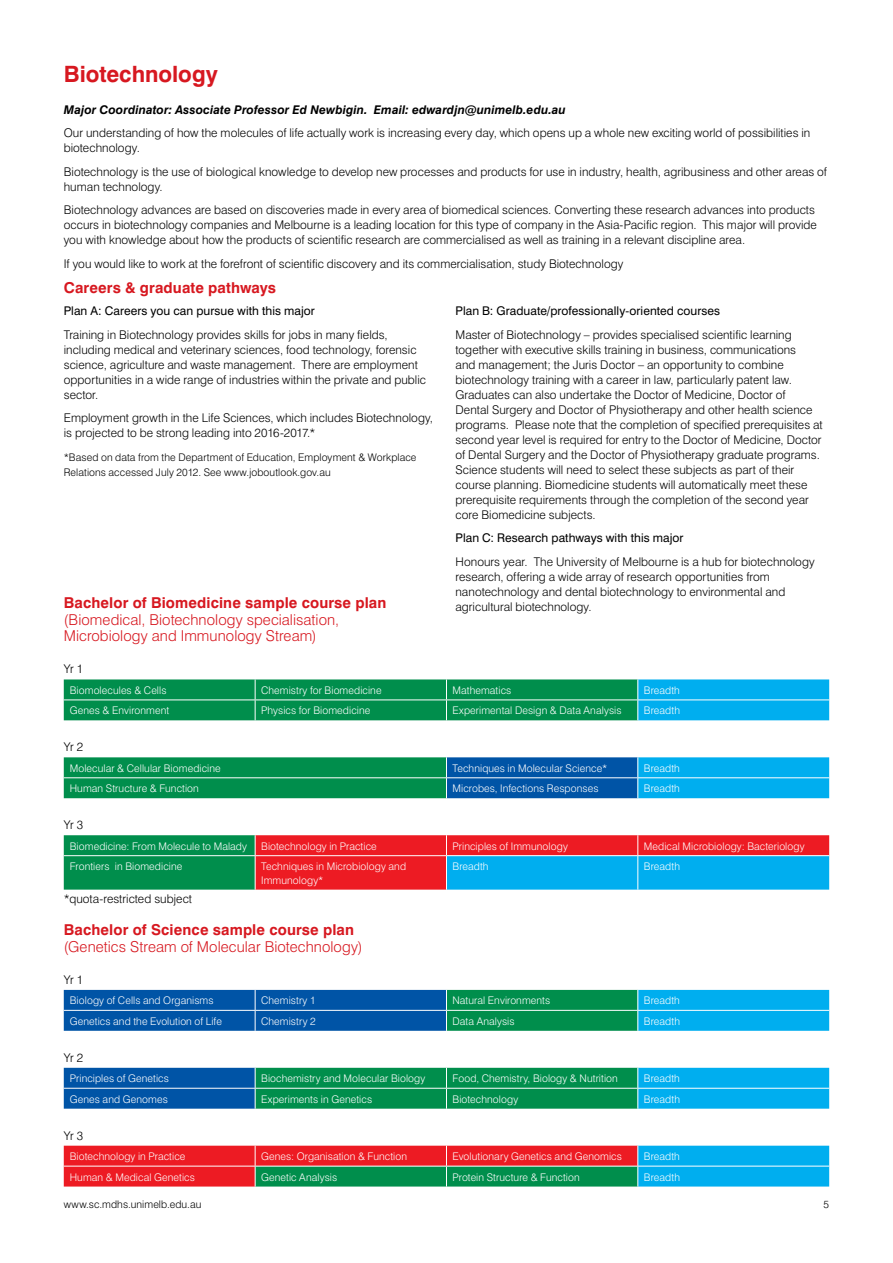
<style>
.page{position:relative;width:893px;height:1263px;background:#fff}
.page>*{position:absolute;margin:0;border:0;box-sizing:border-box;transform-origin:0 0}
.t1{font:700 22.5px "Swiss 721 BT";color:#d71820}
.t2{font:300 15px/16.5px "Swiss 721 BT";letter-spacing:.005em;color:#d71820}
.t3{font:700 15px "Swiss 721 BT";letter-spacing:.005em;color:#d71820}
.t4{font:300 12px/15px "Swiss 721 BT";color:#000}
.t5{font:12px "Swiss 721 BT";letter-spacing:.005em;color:#000}
.t6{font:italic 700 12px "Swiss 721 BT";letter-spacing:.005em;color:#000}
.t7{font:300 10.5px/13.5px "Swiss 721 BT";letter-spacing:.005em;color:#fff}
.t8{font:300 10.5px/15px "Swiss 721 BT";letter-spacing:.01em;color:#000}
</style>
<div class="page">
<svg style="left:64px;top:679px;width:765px;height:41px;background:#0a9a7a"></svg>
<svg style="left:64px;top:757px;width:765px;height:41px;background:#098b8f"></svg>
<svg style="left:64px;top:835px;width:765px;height:55px;background:#69686f"></svg>
<hr style="left:64px;top:855px;width:191px;height:1px;background:#fff">
<hr style="left:255px;top:855px;width:191px;height:1px;background:#fff">
<hr style="left:255px;top:856px;width:1px;height:34px;background:#fff">
<hr style="left:446px;top:855px;width:192px;height:1px;background:#fff">
<hr style="left:446px;top:856px;width:1px;height:34px;background:#fff">
<hr style="left:638px;top:855px;width:191px;height:1px;background:#fff">
<hr style="left:637px;top:856px;width:1px;height:34px;background:#fff">
<svg style="left:64px;top:990px;width:765px;height:41px;background:#087da4"></svg>
<svg style="left:64px;top:1068px;width:765px;height:41px;background:#098b8f"></svg>
<svg style="left:64px;top:1146px;width:765px;height:40px;background:#7a6064"></svg>
<h1 class="t1" style="left:64px;top:60px;width:156px">Biotechnology</h1>
<p class="t6" style="left:64px;top:102px;width:503px">Major Coordinator: Associate Professor Ed Newbigin. Email: edwardjn@unimelb.edu.au</p>
<p class="t4" style="left:64px;top:125px;width:748px">Our understanding of how the molecules of life actually work is increasing every day, which opens up a whole new exciting world of possibilities in biotechnology.</p>
<p class="t4" style="left:64px;top:164px;width:765px">Biotechnology is the use of biological knowledge to develop new processes and products for use in industry, health, agribusiness and other areas of human technology.</p>
<p class="t4" style="left:64px;top:203px;width:755px">Biotechnology advances are based on discoveries made in every area of biomedical sciences. Converting these research advances into products occurs in biotechnology companies and Melbourne is a leading location for this type of company in the Asia-Pacific region. This major will provide you with knowledge about how the products of scientific research are commercialised as well as training in a relevant discipline area.</p>
<p class="t4" style="left:64px;top:256px;width:561px">If you would like to work at the forefront of scientific discovery and its commercialisation, study Biotechnology</p>
<p class="t3" style="left:64px;top:278px;width:214px">Careers &amp; graduate pathways</p>
<p class="t5" style="left:455px;top:304px;width:266px">Plan B: Graduate/professionally-oriented courses</p>
<p class="t4" style="left:455px;top:327px;width:369px">Master of Biotechnology – provides specialised scientific learning together with executive skills training in business, communications<br>and management; the Juris Doctor – an opportunity to combine biotechnology training with a career in law, particularly patent law.<br>Graduates can also undertake the Doctor of Medicine, Doctor of<br>Dental Surgery and Doctor of Physiotherapy and other health science programs. Please note that the completion of specified prerequisites at second year level is required for entry to the Doctor of Medicine, Doctor of Dental Surgery and the Doctor of Physiotherapy graduate programs.<br>Science students will need to select these subjects as part of their course planning. Biomedicine students will automatically meet these prerequisite requirements through the completion of the second year core Biomedicine subjects.</p>
<p class="t5" style="left:455px;top:531px;width:230px">Plan C: Research pathways with this major</p>
<p class="t4" style="left:455px;top:554px;width:361px">Honours year. The University of Melbourne is a hub for biotechnology research, offering a wide array of research opportunities from nanotechnology and dental biotechnology to environmental and agricultural biotechnology.</p>
<p class="t5" style="left:64px;top:304px;width:253px">Plan A: Careers you can pursue with this major</p>
<p class="t4" style="left:64px;top:327px;width:364px">Training in Biotechnology provides skills for jobs in many fields, including medical and veterinary sciences, food technology, forensic science, agriculture and waste management. There are employment opportunities in a wide range of industries within the private and public sector.</p>
<p class="t4" style="left:64px;top:410px;width:371px">Employment growth in the Life Sciences, which includes Biotechnology, is projected to be strong leading into 2016-2017.*</p>
<p class="t8" style="left:64px;top:449px;width:354px">*Based on data from the Department of Education, Employment &amp; Workplace<br>Relations accessed July 2012. See www.joboutlook.gov.au</p>
<p class="t3" style="left:64px;top:594px;width:324px">Bachelor of Biomedicine sample course plan</p>
<p class="t2" style="left:64px;top:611px;width:277px">(Biomedical, Biotechnology specialisation,<br>Microbiology and Immunology Stream)</p>
<p class="t4" style="left:64px;top:662px;width:21px">Yr 1</p>
<p class="t7" style="left:70px;top:683px;width:98px">Biomolecules &amp; Cells</p>
<p class="t7" style="left:261px;top:683px;width:122px">Chemistry for Biomedicine</p>
<p class="t7" style="left:452px;top:683px;width:60px">Mathematics</p>
<p class="t7" style="left:644px;top:683px;width:38px">Breadth</p>
<p class="t7" style="left:70px;top:704px;width:101px">Genes &amp; Environment</p>
<p class="t7" style="left:261px;top:704px;width:111px">Physics for Biomedicine</p>
<p class="t7" style="left:452px;top:704px;width:170px">Experimental Design &amp; Data Analysis</p>
<p class="t7" style="left:644px;top:704px;width:38px">Breadth</p>
<p class="t4" style="left:64px;top:739px;width:21px">Yr 2</p>
<p class="t7" style="left:70px;top:761px;width:152px">Molecular &amp; Cellular Biomedicine</p>
<p class="t7" style="left:452px;top:761px;width:156px">Techniques in Molecular Science*</p>
<p class="t7" style="left:644px;top:761px;width:38px">Breadth</p>
<p class="t7" style="left:70px;top:782px;width:131px">Human Structure &amp; Function</p>
<p class="t7" style="left:452px;top:782px;width:147px">Microbes, Infections Responses</p>
<p class="t7" style="left:644px;top:782px;width:38px">Breadth</p>
<p class="t4" style="left:64px;top:817px;width:21px">Yr 3</p>
<p class="t7" style="left:70px;top:839px;width:179px">Biomedicine: From Molecule to Malady</p>
<p class="t7" style="left:261px;top:839px;width:117px">Biotechnology in Practice</p>
<p class="t7" style="left:452px;top:839px;width:117px">Principles of Immunology</p>
<p class="t7" style="left:644px;top:839px;width:162px">Medical Microbiology: Bacteriology</p>
<p class="t7" style="left:70px;top:859px;width:114px">Frontiers in Biomedicine</p>
<p class="t7" style="left:261px;top:859px;width:146px">Techniques in Microbiology and<br>Immunology*</p>
<p class="t7" style="left:452px;top:859px;width:38px">Breadth</p>
<p class="t7" style="left:644px;top:859px;width:38px">Breadth</p>
<p class="t4" style="left:64px;top:891px;width:130px">*quota-restricted subject</p>
<p class="t3" style="left:64px;top:921px;width:292px">Bachelor of Science sample course plan</p>
<p class="t2" style="left:64px;top:938px;width:300px">(Genetics Stream of Molecular Biotechnology)</p>
<p class="t4" style="left:64px;top:972px;width:21px">Yr 1</p>
<p class="t7" style="left:70px;top:994px;width:145px">Biology of Cells and Organisms</p>
<p class="t7" style="left:261px;top:994px;width:56px">Chemistry 1</p>
<p class="t7" style="left:452px;top:994px;width:99px">Natural Environments</p>
<p class="t7" style="left:644px;top:994px;width:38px">Breadth</p>
<p class="t7" style="left:70px;top:1014px;width:154px">Genetics and the Evolution of Life</p>
<p class="t7" style="left:261px;top:1014px;width:56px">Chemistry 2</p>
<p class="t7" style="left:452px;top:1014px;width:64px">Data Analysis</p>
<p class="t7" style="left:644px;top:1014px;width:38px">Breadth</p>
<p class="t4" style="left:64px;top:1050px;width:21px">Yr 2</p>
<p class="t7" style="left:70px;top:1072px;width:101px">Principles of Genetics</p>
<p class="t7" style="left:261px;top:1072px;width:166px">Biochemistry and Molecular Biology</p>
<p class="t7" style="left:452px;top:1072px;width:167px">Food, Chemistry, Biology &amp; Nutrition</p>
<p class="t7" style="left:644px;top:1072px;width:38px">Breadth</p>
<p class="t7" style="left:70px;top:1092px;width:100px">Genes and Genomes</p>
<p class="t7" style="left:261px;top:1092px;width:113px">Experiments in Genetics</p>
<p class="t7" style="left:452px;top:1092px;width:67px">Biotechnology</p>
<p class="t7" style="left:644px;top:1092px;width:38px">Breadth</p>
<p class="t4" style="left:64px;top:1128px;width:21px">Yr 3</p>
<p class="t7" style="left:70px;top:1149px;width:117px">Biotechnology in Practice</p>
<p class="t7" style="left:261px;top:1149px;width:147px">Genes: Organisation &amp; Function</p>
<p class="t7" style="left:452px;top:1149px;width:171px">Evolutionary Genetics and Genomics</p>
<p class="t7" style="left:644px;top:1149px;width:38px">Breadth</p>
<p class="t7" style="left:70px;top:1170px;width:127px">Human &amp; Medical Genetics</p>
<p class="t7" style="left:261px;top:1170px;width:78px">Genetic Analysis</p>
<p class="t7" style="left:452px;top:1170px;width:129px">Protein Structure &amp; Function</p>
<p class="t7" style="left:644px;top:1170px;width:38px">Breadth</p>
<p class="t8" style="left:64px;top:1196px;width:139px">www.sc.mdhs.unimelb.edu.au</p>
<p class="t8" style="left:824px;top:1196px;width:7px">5</p>
</div>
